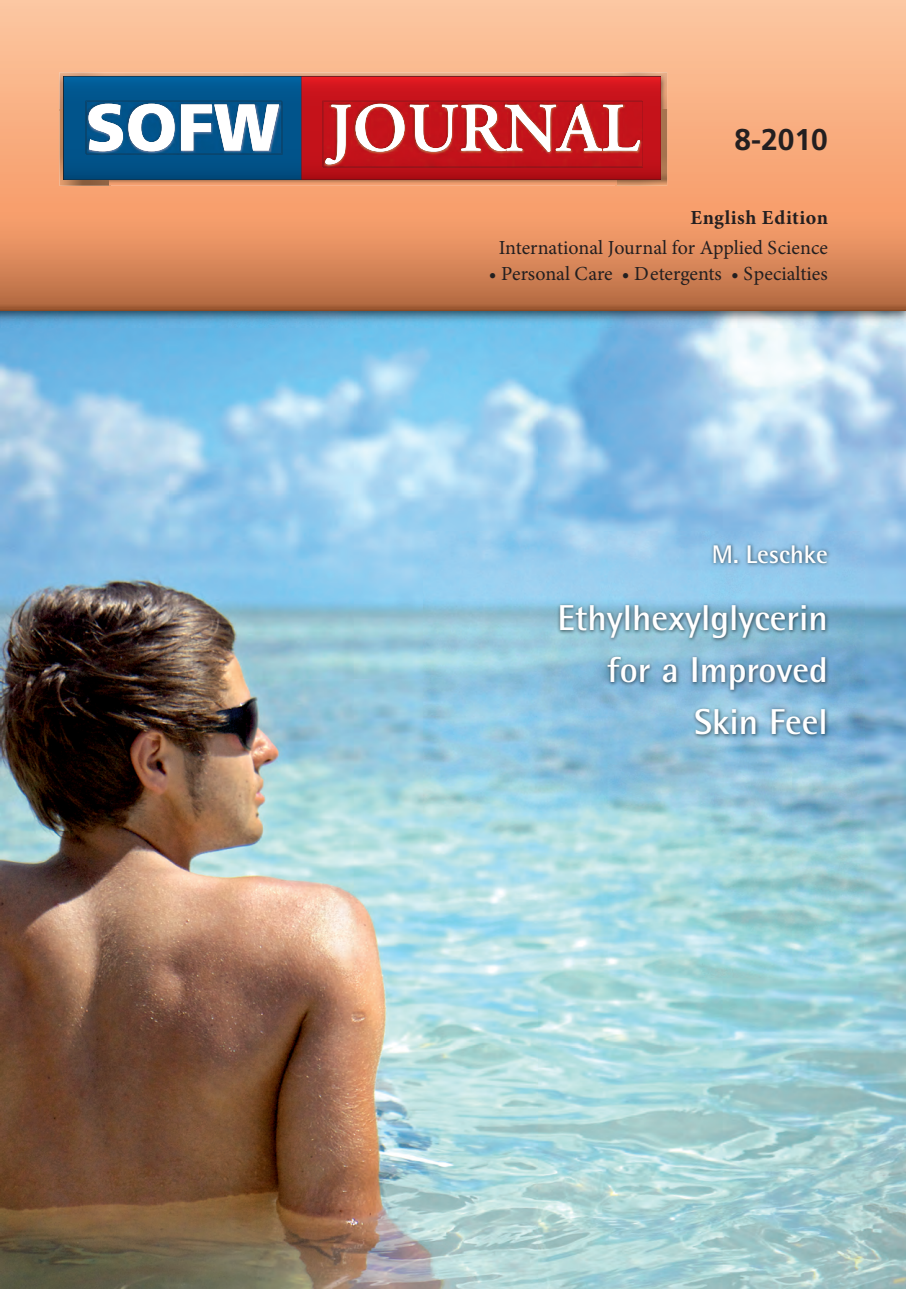
<style>
.page{position:relative;width:906px;height:1289px;background:#fff}
.page>*{position:absolute;margin:0;border:0;box-sizing:border-box;transform-origin:0 0}
.t1{font:700 36px/51.8px "Rotis Semi Sans";color:#fff;text-align:right}
.t2{font:700 30px "Frutiger CE";color:#231f20}
.t3{font:700 25.5px "Rotis Semi Sans";color:#fff}
.t4{font:19.95px "Minion Pro";color:#231f20}
.t5{font:700 19.95px "Minion Pro";letter-spacing:.025em;color:#231f20}
</style>
<div class="page">
<img style="left:0;top:327px;width:906px;height:961px">
<img style="left:0;top:310px;width:906px;height:17px">
<svg style="left:0;top:0;width:906px;height:310px;background:#eba175"></svg>
<img style="left:60px;top:72px;width:607px;height:38px">
<img style="left:60px;top:110px;width:50px;height:76px">
<img style="left:616px;top:110px;width:51px;height:76px">
<img style="left:110px;top:180px;width:506px;height:6px">
<svg style="left:64px;top:77px;width:597px;height:103px"></svg>
<img style="left:423px;top:532px;width:441px;height:445px">
<h2 class="t2" style="left:734px;top:122px;width:95px">8-2010</h2>
<p class="t5" style="left:690px;top:204px;width:139px">English Edition</p>
<p class="t4" style="left:499px;top:234px;width:331px">International Journal for Applied Science</p>
<p class="t4" style="left:489px;top:260px;width:340px">• Personal Care • Detergents • Specialties</p>
<p class="t3" style="left:711px;top:545px;width:118px">M. Leschke</p>
<h1 class="t1" style="left:557px;top:596px;width:272px">Ethylhexylglycerin for a Improved<br>Skin Feel</h1>
</div>
